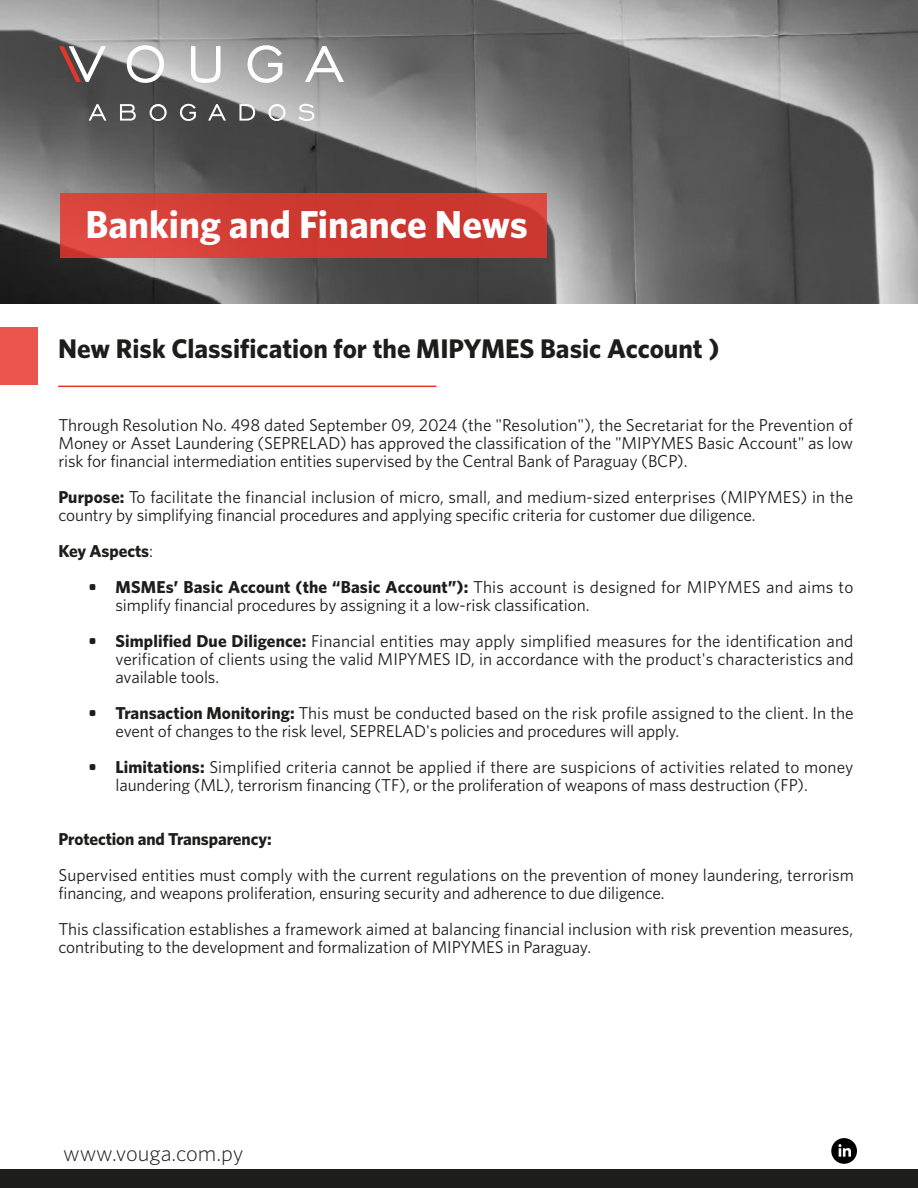
<style>
.page{position:relative;width:918px;height:1188px;background:#fff}
.page>*{position:absolute;margin:0;border:0;box-sizing:border-box;transform-origin:0 0}
.t1{font:700 39px "Whitney";color:#fff}
.t2{font:700 27px "Whitney";color:#1d1d1b}
.t3{font:300 22.5px "Whitney";color:#1d1d1b}
.t4{font:17.25px/18px "Whitney";letter-spacing:-.005em;color:#1d1d1b}
.t5{font:700 17.25px "Whitney";letter-spacing:-.005em;color:#1d1d1b}
.s1{font-weight:700}
.s2{font-weight:400}
</style>
<div class="page">
<div style="left:0;top:1169px;width:918px;height:19px;background:#1d1d1b"></div>
<svg style="left:0;top:0;width:918px;height:304px;background:#717171"></svg>
<div style="left:60px;top:194px;width:487px;height:64px;background:linear-gradient(to right,#da463d,#c8342c)"></div>
<svg style="left:59px;top:46px;width:47px;height:36px"></svg>
<svg style="left:127px;top:45px;width:37px;height:38px"></svg>
<svg style="left:191px;top:46px;width:29px;height:37px"></svg>
<svg style="left:248px;top:45px;width:34px;height:38px"></svg>
<svg style="left:305px;top:46px;width:39px;height:36px"></svg>
<svg style="left:89px;top:104px;width:17px;height:17px"></svg>
<svg style="left:120px;top:104px;width:16px;height:17px"></svg>
<svg style="left:150px;top:104px;width:17px;height:17px"></svg>
<svg style="left:179px;top:103px;width:17px;height:19px"></svg>
<svg style="left:208px;top:104px;width:18px;height:17px"></svg>
<svg style="left:239px;top:104px;width:16px;height:17px"></svg>
<svg style="left:268px;top:104px;width:18px;height:17px"></svg>
<svg style="left:299px;top:104px;width:15px;height:17px"></svg>
<hr style="left:58px;top:386px;width:378px;height:1px;background:#e6362c">
<div style="left:0;top:328px;width:38px;height:57px;background:#ea564d"></div>
<div style="left:831px;top:1138px;width:26px;height:26px;background:#000;border-radius:50%"></div>
<svg style="left:838px;top:1144px;width:13px;height:13px"></svg>
<h1 class="t1" style="left:86px;top:200px;width:444px">Banking and Finance News</h1>
<h2 class="t2" style="left:58px;top:332px;width:663px">New Risk Classification for the MIPYMES Basic Account )</h2>
<p class="t4" style="left:58px;top:416px;width:796px;text-align:justify">Through Resolution No. 498 dated September 09, 2024 (the "Resolution"), the Secretariat for the Prevention of Money or Asset Laundering (SEPRELAD) has approved the classification of the "MIPYMES Basic Account" as low risk for financial intermediation entities supervised by the Central Bank of Paraguay (BCP).</p>
<p class="t4" style="left:58px;top:488px;width:796px"><span class="s1">Purpose:</span> To facilitate the financial inclusion of micro, small, and medium-sized enterprises (MIPYMES) in the country by simplifying financial procedures and applying specific criteria for customer due diligence.</p>
<p class="t5" style="left:58px;top:540px;width:96px">Key Aspects<span class="s2">:</span></p>
<p class="t4" style="left:115px;top:578px;width:739px;text-indent:-27px"><span class="s1">• MSMEs’ Basic Account (the “Basic Account”):</span> This account is designed for MIPYMES and aims to simplify financial procedures by assigning it a low-risk classification.</p>
<p class="t4" style="left:115px;top:632px;width:740px;text-align:justify;text-indent:-27px"><span class="s1">• Simplified Due Diligence:</span> Financial entities may apply simplified measures for the identification and verification of clients using the valid MIPYMES ID, in accordance with the product's characteristics and available tools.</p>
<p class="t4" style="left:115px;top:704px;width:740px;text-indent:-27px"><span class="s1">• Transaction Monitoring:</span> This must be conducted based on the risk profile assigned to the client. In the event of changes to the risk level, SEPRELAD's policies and procedures will apply.</p>
<p class="t4" style="left:115px;top:757px;width:739px;text-indent:-27px"><span class="s1">• Limitations:</span> Simplified criteria cannot be applied if there are suspicions of activities related to money laundering (ML), terrorism financing (TF), or the proliferation of weapons of mass destruction (FP).</p>
<p class="t5" style="left:58px;top:828px;width:215px">Protection and Transparency:</p>
<p class="t4" style="left:58px;top:865px;width:797px">Supervised entities must comply with the current regulations on the prevention of money laundering, terrorism financing, and weapons proliferation, ensuring security and adherence to due diligence.</p>
<p class="t4" style="left:58px;top:919px;width:796px">This classification establishes a framework aimed at balancing financial inclusion with risk prevention measures, contributing to the development and formalization of MIPYMES in Paraguay.</p>
<h3 class="t3" style="left:63px;top:1140px;width:182px">www.vouga.com.py</h3>
</div>
